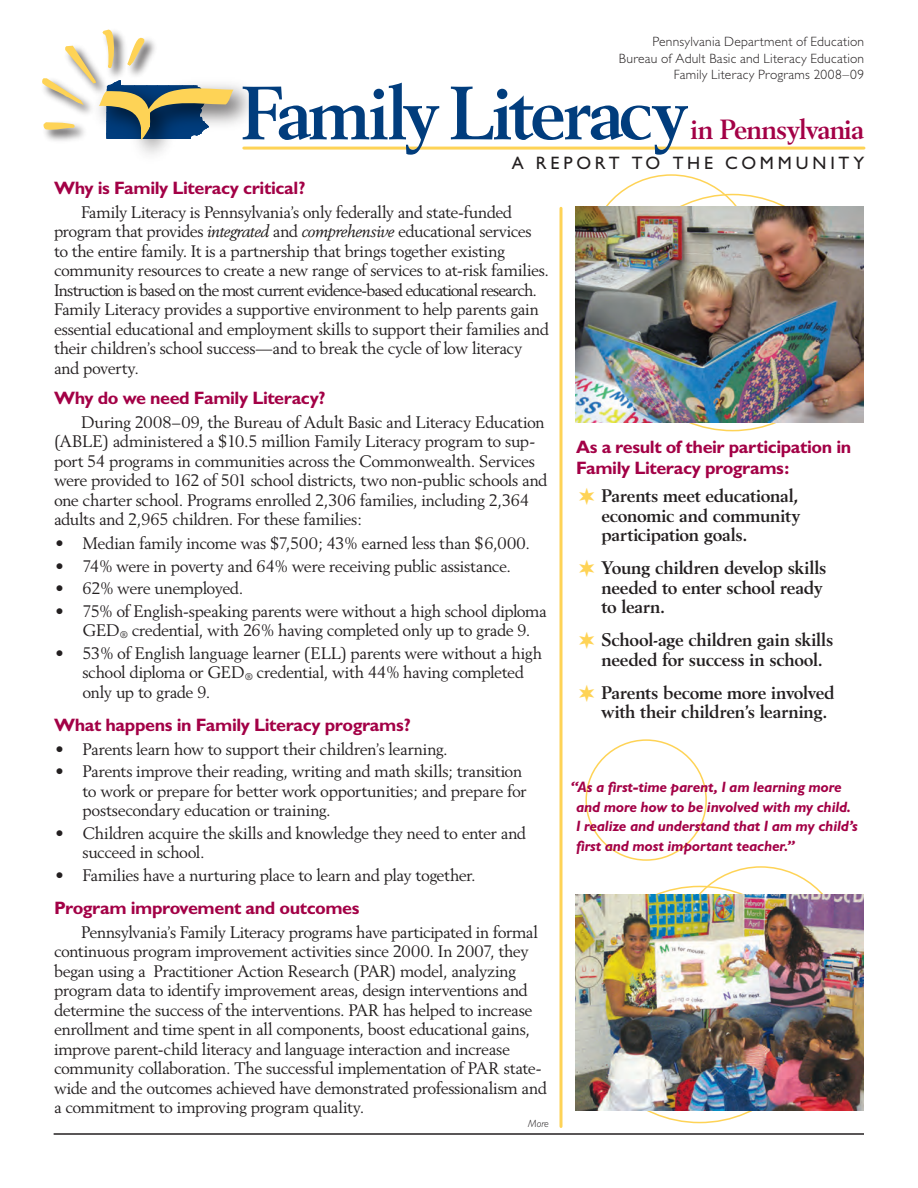
<style>
.page{position:relative;width:918px;height:1188px;background:#fff}
.page>*{position:absolute;margin:0;border:0;box-sizing:border-box;transform-origin:0 0}
.t1{font:700 74.25px "Berling";letter-spacing:-.05em;color:#013d7d}
.t2{font:700 27.45px "Berling";letter-spacing:-.03em;color:#a30146}
.t3{font:700 18px/19.5px "Berling";letter-spacing:-.01em;color:#231f20}
.t4{font:700 18px/21px "Gill Sans";letter-spacing:-.02em;color:#a30146}
.t5{font:18px "Gill Sans";letter-spacing:.21em;color:#231f20}
.t6{font:16.5px/19.5px "Berling";letter-spacing:-.025em;color:#231f20}
.t7{font:italic 700 15px/19.5px "Gill Sans";letter-spacing:-.015em;color:#a30146}
.t8{font:300 13.5px/16.5px "Gill Sans";letter-spacing:.015em;color:#231f20;text-align:right}
.t9{font:italic 300 10.5px "Gill Sans";color:#231f20}
.s1{font-style:italic}
</style>
<div class="page">
<hr style="left:244px;top:147px;width:620px;height:3px;background:#fed356">
<hr style="left:560px;top:208px;width:2px;height:919px;background:#fed356">
<img style="left:575px;top:894px;width:289px;height:216px">
<img style="left:576px;top:206px;width:288px;height:216px">
<hr style="left:54px;top:1133px;width:810px;height:2px;background:#231f20">
<div style="left:585px;top:739px;width:122px;height:122px;border:2px solid #fed356;border-radius:50%"></div>
<img style="left:137px;top:85px;width:131px;height:69px">
<svg style="left:42px;top:29px;width:192px;height:112px"></svg>
<p class="t8" style="left:619px;top:34px;width:247px">Pennsylvania Department of Education<br>Bureau of Adult Basic and Literacy Education<br>Family Literacy Programs 2008–09</p>
<h1 class="t1" style="left:241px;top:70px;width:449px">Family Literacy</h1>
<h2 class="t2" style="left:690px;top:114px;width:175px">in Pennsylvania</h2>
<p class="t5" style="left:512px;top:153px;width:354px">A REPORT TO THE COMMUNITY</p>
<p class="t4" style="left:54px;top:177px;width:253px">Why is Family Literacy critical?</p>
<p class="t6" style="left:54px;top:202px;width:497px;text-indent:27px">Family Literacy is Pennsylvania’s only federally and state-funded program that provides <span class="s1">integrated</span> and <span class="s1">comprehensive</span> educational services to the entire family. It is a partnership that brings together existing community resources to create a new range of services to at-risk families.<br>Instruction is based on the most current evidence-based educational research.<br>Family Literacy provides a supportive environment to help parents gain essential educational and employment skills to support their families and their children’s school success—and to break the cycle of low literacy and poverty.</p>
<p class="t4" style="left:54px;top:387px;width:273px">Why do we need Family Literacy?</p>
<p class="t6" style="left:54px;top:412px;width:495px;text-indent:27px">During 2008–09, the Bureau of Adult Basic and Literacy Education (ABLE) administered a $10.5 million Family Literacy program to sup&shy;port 54 programs in communities across the Commonwealth. Services were provided to 162 of 501 school districts, two non-public schools and one charter school. Programs enrolled 2,306 families, including 2,364 adults and 2,965 children. For these families:</p>
<p class="t6" style="left:56px;top:533px;width:476px">• Median family income was $7,500; 43% earned less than $6,000.</p>
<p class="t6" style="left:56px;top:556px;width:457px">• 74% were in poverty and 64% were receiving public assistance.</p>
<p class="t6" style="left:56px;top:578px;width:190px">• 62% were unemployed.</p>
<p class="t6" style="left:83px;top:601px;width:466px;text-indent:-27px">• 75% of English-speaking parents were without a high school diploma<br>GED<sub>®</sub> credential, with 26% having completed only up to grade 9.</p>
<p class="t6" style="left:82px;top:643px;width:461px;text-indent:-27px">• 53% of English language learner (ELL) parents were without a high school diploma or GED<sub>®</sub> credential, with 44% having completed only up to grade 9.</p>
<p class="t4" style="left:54px;top:714px;width:358px">What happens in Family Literacy programs?</p>
<p class="t6" style="left:56px;top:739px;width:394px">• Parents learn how to support their children’s learning.</p>
<p class="t6" style="left:82px;top:761px;width:446px;text-indent:-27px">• Parents improve their reading, writing and math skills; transition to work or prepare for better work opportunities; and prepare for postsecondary education or training.</p>
<p class="t6" style="left:82px;top:823px;width:445px;text-indent:-27px">• Children acquire the skills and knowledge they need to enter and succeed in school.</p>
<p class="t6" style="left:56px;top:865px;width:422px">• Families have a nurturing place to learn and play together.</p>
<p class="t4" style="left:54px;top:897px;width:307px">Program improvement and outcomes</p>
<p class="t6" style="left:54px;top:922px;width:494px;text-indent:27px">Pennsylvania’s Family Literacy programs have participated in formal continuous program improvement activities since 2000. In 2007, they began using a Practitioner Action Research (PAR) model, analyzing program data to identify improvement areas, design interventions and determine the success of the interventions. PAR has helped to increase enrollment and time spent in all components, boost educational gains, improve parent-child literacy and language interaction and increase community collaboration. The successful implementation of PAR state&shy;wide and the outcomes achieved have demonstrated professionalism and a commitment to improving program quality.</p>
<p class="t9" style="left:528px;top:1118px;width:22px">More</p>
<p class="t4" style="left:576px;top:436px;width:277px">As a result of their participation in<br>Family Literacy programs:</p>
<p class="t3" style="left:601px;top:486px;width:200px;text-align:justify">Parents meet educational, economic and community participation goals.</p>
<p class="t3" style="left:602px;top:558px;width:226px">Young children develop skills needed to enter school ready to learn.</p>
<p class="t3" style="left:602px;top:630px;width:233px">School-age children gain skills needed for success in school.</p>
<p class="t3" style="left:602px;top:683px;width:235px">Parents become more involved with their children’s learning.</p>
<p class="t7" style="left:576px;top:777px;width:283px;text-indent:-5px">“As a first-time parent, I am learning more and more how to be involved with my child.<br>I realize and understand that I am my child’s first and most important teacher.”</p>
</div>
